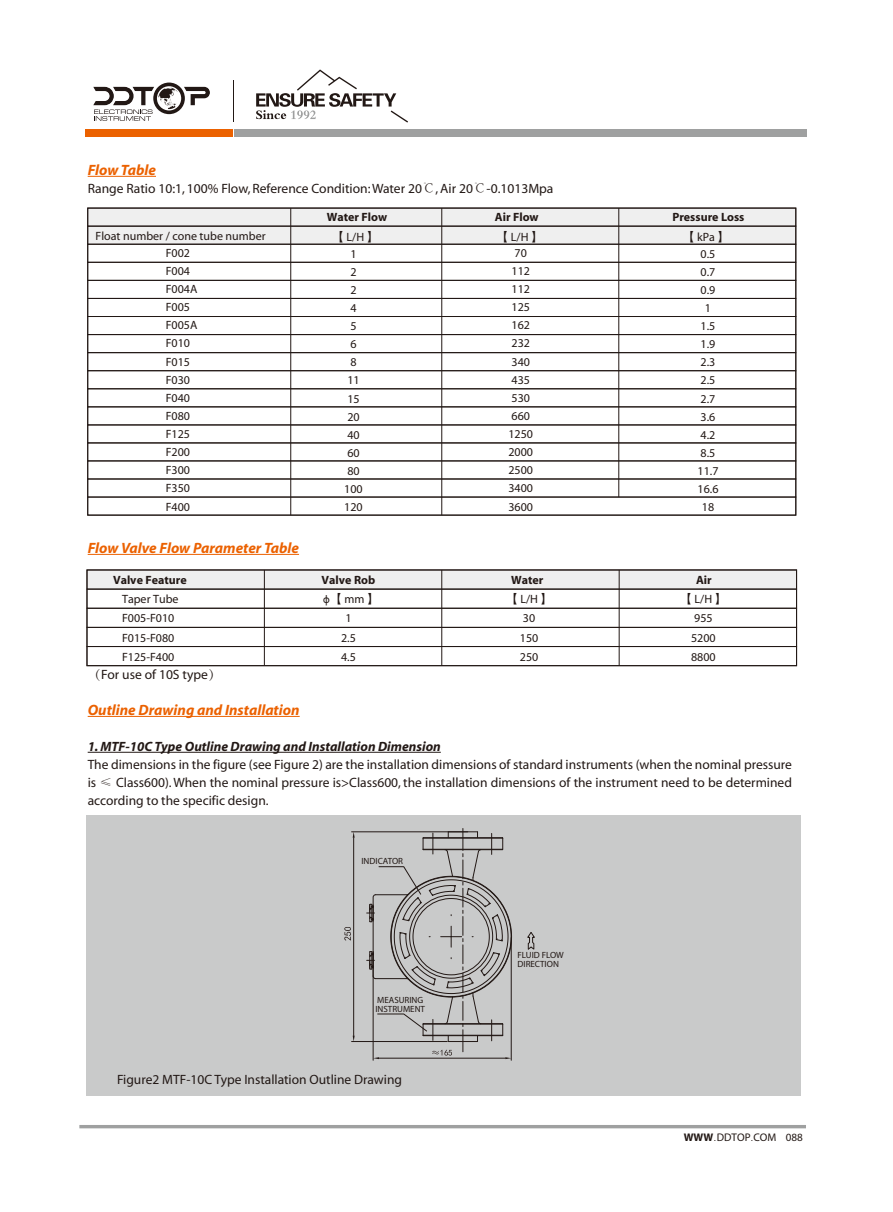
<style>
.page{position:relative;width:893px;height:1212px;background:#fff}
.page>*{position:absolute;margin:0;border:0;box-sizing:border-box;transform-origin:0 0}
.t1{font:italic 700 15px "Myriad";color:#eb6100}
.t2{font:13.5px/18px "Myriad";color:#221815}
.t3{font:12px/18.1px "Myriad";color:#221815;text-align:center}
.t4{font:700 12px/19.5px "Myriad";color:#221815;text-align:center}
.t5{font:11.1px "Myriad";color:#221815}
.t6{font:11.1px "FZXH1 JW GB1 0";color:#221815}
.t7{font:9px/9px "Myriad";color:#221815}
.s1{font-family:"Adobe Song Std";font-weight:300}
.s2{font-family:"FZZDXJW GB1 0";font-weight:400}
.s3{font-weight:400}
.s4{font-family:"FZZDXJW GB1 0"}
.s5{font-weight:700}
.s6{font-weight:700;font-style:italic}
.s7{font-family:"FZXH1 JW GB1 0"}
</style>
<div class="page">
<hr style="left:88px;top:176px;width:68px;height:1px;background:#eb6100">
<hr style="left:88px;top:554px;width:211px;height:1px;background:#eb6100">
<hr style="left:88px;top:716px;width:212px;height:1px;background:#eb6100">
<hr style="left:88px;top:752px;width:353px;height:1px;background:#221815">
<div style="left:88px;top:208px;width:708px;height:36px;background:#efefef"></div>
<div style="left:88px;top:244px;width:708px;height:18px;border:1px solid #221815"></div>
<div style="left:88px;top:226px;width:708px;height:18px;border:1px solid #221815"></div>
<div style="left:88px;top:262px;width:708px;height:19px;border:1px solid #221815"></div>
<div style="left:88px;top:280px;width:708px;height:19px;border:1px solid #221815"></div>
<div style="left:88px;top:298px;width:708px;height:19px;border:1px solid #221815"></div>
<div style="left:88px;top:316px;width:708px;height:19px;border:1px solid #221815"></div>
<div style="left:88px;top:334px;width:708px;height:19px;border:1px solid #221815"></div>
<div style="left:88px;top:352px;width:708px;height:19px;border:1px solid #221815"></div>
<div style="left:88px;top:370px;width:708px;height:19px;border:1px solid #221815"></div>
<div style="left:88px;top:389px;width:708px;height:18px;border:1px solid #221815"></div>
<div style="left:88px;top:407px;width:708px;height:18px;border:1px solid #221815"></div>
<div style="left:88px;top:425px;width:708px;height:18px;border:1px solid #221815"></div>
<div style="left:88px;top:443px;width:708px;height:18px;border:1px solid #221815"></div>
<div style="left:88px;top:461px;width:708px;height:18px;border:1px solid #221815"></div>
<div style="left:88px;top:479px;width:708px;height:18px;border:1px solid #221815"></div>
<div style="left:88px;top:497px;width:708px;height:18px;border:1px solid #221815"></div>
<hr style="left:290px;top:208px;width:1px;height:307px;background:#221815">
<hr style="left:441px;top:208px;width:1px;height:307px;background:#221815">
<hr style="left:618px;top:208px;width:1px;height:289px;background:#221815">
<div style="left:87px;top:570px;width:709px;height:19px;background:#efefef"></div>
<div style="left:87px;top:589px;width:710px;height:19px;border:1px solid #221815"></div>
<div style="left:87px;top:608px;width:710px;height:20px;border:1px solid #221815"></div>
<div style="left:87px;top:627px;width:710px;height:20px;border:1px solid #221815"></div>
<div style="left:87px;top:646px;width:710px;height:20px;border:1px solid #221815"></div>
<div style="left:87px;top:569px;width:710px;height:97px;border:1px solid #221815"></div>
<hr style="left:264px;top:570px;width:1px;height:96px;background:#221815">
<hr style="left:441px;top:570px;width:1px;height:96px;background:#221815">
<hr style="left:619px;top:570px;width:1px;height:96px;background:#221815">
<div style="left:86px;top:815px;width:714px;height:281px;background:#c9caca"></div>
<hr style="left:352px;top:1041px;width:95px;height:1px;background:#221815">
<hr style="left:352px;top:831px;width:116px;height:1px;background:#221815">
<hr style="left:353px;top:838px;width:1px;height:198px;background:#221815">
<svg style="left:344px;top:927px;width:7px;height:13px"></svg>
<hr style="left:373px;top:951px;width:1px;height:109px;background:#221815">
<hr style="left:511px;top:938px;width:1px;height:122px;background:#221815">
<svg style="left:527px;top:932px;width:8px;height:18px"></svg>
<svg style="left:367px;top:828px;width:145px;height:231px"></svg>
<div style="left:234px;top:129px;width:572px;height:8px;background:#9fa0a0"></div>
<div style="left:85px;top:129px;width:148px;height:8px;background:#eb6100"></div>
<hr style="left:79px;top:1125px;width:727px;height:3px;background:#9fa0a0">
<hr style="left:233px;top:80px;width:1px;height:41px;background:#221815">
<svg style="left:93px;top:83px;width:117px;height:38px"></svg>
<svg style="left:256px;top:69px;width:152px;height:54px"></svg>
<p class="t1" style="left:88px;top:162px;width:70px">Flow Table</p>
<p class="t2" style="left:88px;top:180px;width:467px">Range Ratio 10:1, 100% Flow, Reference Condition: Water 20<span class="s1">℃</span>, Air 20<span class="s1">℃</span>-0.1013Mpa</p>
<p class="t3" style="left:96px;top:227px;width:171px">Float number / cone tube number</p>
<p class="t3" style="left:166px;top:244px;width:33px;text-align:left">F002<br>F004<br>F004A<br>F005<br>F005A<br>F010<br>F015<br>F030<br>F040<br>F080<br>F125<br>F200<br>F300<br>F350<br>F400</p>
<p class="t1" style="left:88px;top:540px;width:213px">Flow Valve Flow Parameter Table</p>
<p class="t4" style="left:327px;top:208px;width:62px">Water Flow<span class="s2">【</span><span class="s3">L/H</span><span class="s2">】</span></p>
<p class="t3" style="left:344px;top:245px;width:20px">1<br>2<br>2<br>4<br>5<br>6<br>8<br>11<br>15<br>20<br>40<br>60<br>80<br>100<br>120</p>
<p class="t4" style="left:495px;top:208px;width:45px">Air Flow</p>
<p class="t4" style="left:672px;top:208px;width:74px">Pressure Loss</p>
<p class="t3" style="left:697px;top:245px;width:22px">0.5<br>0.7<br>0.9<br>1<br>1.5<br>1.9<br>2.3<br>2.5<br>2.7<br>3.6<br>4.2<br>8.5<br>11.7<br>16.6<br>18</p>
<p class="t3" style="left:499px;top:228px;width:43px"><span class="s4">【</span>L/H<span class="s4">】</span></p>
<p class="t3" style="left:685px;top:228px;width:43px"><span class="s4">【</span>kPa<span class="s4">】</span></p>
<p class="t3" style="left:508px;top:244px;width:26px">70<br>112<br>112<br>125<br>162<br>232<br>340<br>435<br>530<br>660<br>1250<br>2000<br>2500<br>3400<br>3600</p>
<p class="t4" style="left:113px;top:571px;width:75px">Valve Feature</p>
<p class="t4" style="left:322px;top:571px;width:55px">Valve Rob</p>
<p class="t4" style="left:511px;top:571px;width:34px">Water</p>
<p class="t3" style="left:683px;top:571px;width:43px;line-height:19px"><span class="s5">Air</span><span class="s4">【</span>L/H<span class="s4">】<br></span>955<br>5200<br>8800</p>
<p class="t3" style="left:320px;top:590px;width:58px;line-height:19.2px"><span class="s4">φ【</span>mm<span class="s4">】<br></span>1<br>2.5<br>4.5</p>
<p class="t3" style="left:508px;top:590px;width:43px;line-height:19.2px"><span class="s4">【</span>L/H<span class="s4">】<br></span>30<br>150<br>250</p>
<p class="t3" style="left:122px;top:590px;width:58px;line-height:19.2px;text-align:left">Taper Tube<br>F005-F010<br>F015-F080<br>F125-F400</p>
<p class="t2" style="left:88px;top:666px;width:135px"><span class="s1">（</span>For use of 10S type<span class="s1">）</span></p>
<p class="t1" style="left:88px;top:702px;width:213px">Outline Drawing and Installation</p>
<p class="t2" style="left:88px;top:738px;width:706px"><span class="s6">1. MTF-10C Type Outline Drawing and Installation Dimension<br></span>The dimensions in the figure (see Figure 2) are the installation dimensions of standard instruments (when the nominal pressure is <span class="s1">≤</span> Class600). When the nominal pressure is&gt;Class600, the installation dimensions of the instrument need to be determined according to the specific design.</p>
<p class="t7" style="left:361px;top:857px;width:43px">INDICATOR</p>
<p class="t7" style="left:375px;top:996px;width:51px">MEASURING<br>INSTRUMENT</p>
<p class="t2" style="left:117px;top:1071px;width:287px">Figure2 MTF-10C Type Installation Outline Drawing</p>
<p class="t7" style="left:517px;top:951px;width:48px">FLUID FLOW<br>DIRECTION</p>
<p class="t5" style="left:684px;top:1132px;width:121px"><span class="s5">WWW</span><span class="s7">.</span>DDTOP COM 088</p>
<p class="t6" style="left:750px;top:1131px;width:5px">.</p>
</div>
